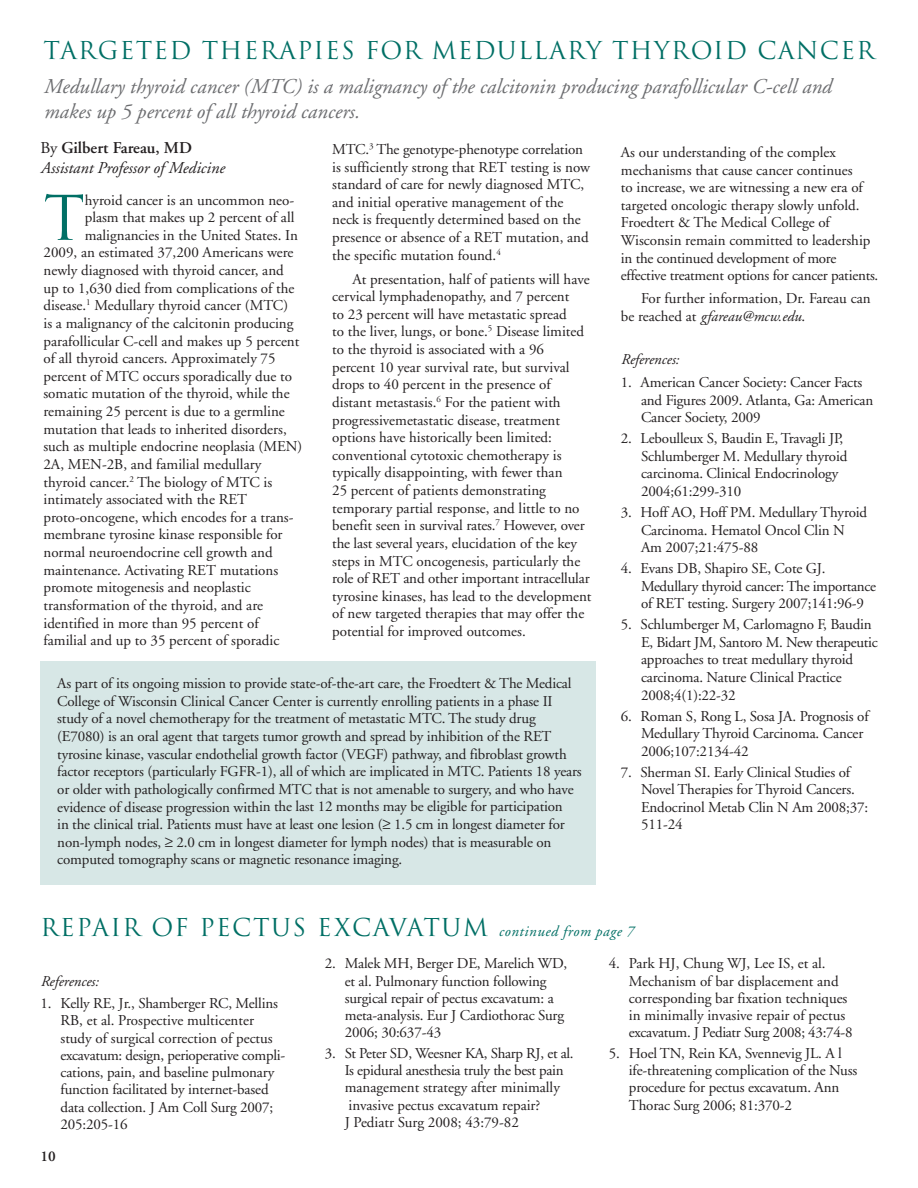
<style>
.page{position:relative;width:918px;height:1188px;background:#fff}
.page>*{position:absolute;margin:0;border:0;box-sizing:border-box;transform-origin:0 0}
.t1{font:60px "Trajan";color:#006f65}
.t2{font:24px "Trajan";letter-spacing:.05em;color:#006f65}
.t3{font:italic 21px/25.2px "Adobe Garamond";color:#6c6d70}
.t4{font:italic 16.5px/19.8px "Adobe Garamond";color:#231f20}
.t5{font:15px/17.7px "Adobe Garamond";letter-spacing:-.005em;color:#231f20}
.t6{font:italic 15px "Adobe Garamond";color:#231f20}
.t7{font:600 15px "Adobe Garamond";color:#231f20}
.s1{font-style:normal}
.s2{font-weight:600;font-style:normal}
.s3{font-style:italic}
.s4{font-family:"Adobe Garamond";font-style:italic;font-size:15px}
</style>
<div class="page">
<div style="left:40px;top:661px;width:556px;height:223px;background:#d7e7e6"></div>
<h2 class="t2" style="left:44px;top:36px;width:832px">TARGETED THERAPIES FOR MEDULLARY THYROID CANCER</h2>
<h3 class="t3" style="left:44px;top:75px;width:789px">Medullary thyroid cancer (MTC) is a malignancy of the calcitonin producing parafollicular C-cell and makes up 5 percent of all thyroid cancers.</h3>
<p class="t4" style="left:40px;top:140px;width:185px"><span class="s1">By</span> <span class="s2">Gilbert Fareau, MD<br></span>Assistant Professor of Medicine</p>
<h1 class="t1" style="left:44px;top:184px;width:43px">T</h1>
<p class="t5" style="left:85px;top:192px;width:211px">hyroid cancer is an uncommon neo-</p>
<p class="t5" style="left:85px;top:210px;width:211px">plasm that makes up 2 percent of all</p>
<p class="t5" style="left:85px;top:227px;width:215px">malignancies in the United States. In</p>
<p class="t5" style="left:44px;top:245px;width:252px">2009, an estimated 37,200 Americans were</p>
<p class="t5" style="left:44px;top:263px;width:242px">newly diagnosed with thyroid cancer, and</p>
<p class="t5" style="left:44px;top:280px;width:253px">up to 1,630 died from complications of the</p>
<p class="t5" style="left:43px;top:298px;width:246px">disease.<sup>1</sup> Medullary thyroid cancer (MTC)</p>
<p class="t5" style="left:43px;top:316px;width:252px">is a malignancy of the calcitonin producing</p>
<p class="t5" style="left:43px;top:333px;width:257px">parafollicular C-cell and makes up 5 percent</p>
<p class="t5" style="left:43px;top:351px;width:234px">of all thyroid cancers. Approximately 75</p>
<p class="t5" style="left:43px;top:368px;width:250px">percent of MTC occurs sporadically due to</p>
<p class="t5" style="left:43px;top:386px;width:248px">somatic mutation of the thyroid, while the</p>
<p class="t5" style="left:43px;top:404px;width:243px">remaining 25 percent is due to a germline</p>
<p class="t5" style="left:43px;top:421px;width:245px">mutation that leads to inherited disorders,</p>
<p class="t5" style="left:43px;top:439px;width:260px">such as multiple endocrine neoplasia (MEN)</p>
<p class="t5" style="left:43px;top:457px;width:220px">2A, MEN-2B, and familial medullary</p>
<p class="t5" style="left:43px;top:474px;width:230px">thyroid cancer.<sup>2</sup> The biology of MTC is</p>
<p class="t5" style="left:44px;top:492px;width:205px">intimately associated with the RET</p>
<p class="t5" style="left:44px;top:509px;width:252px">proto-oncogene, which encodes for a trans-</p>
<p class="t5" style="left:44px;top:527px;width:241px">membrane tyrosine kinase responsible for</p>
<p class="t5" style="left:44px;top:545px;width:231px">normal neuroendocrine cell growth and</p>
<p class="t5" style="left:44px;top:562px;width:236px">maintenance. Activating RET mutations</p>
<p class="t5" style="left:44px;top:580px;width:209px">promote mitogenesis and neoplastic</p>
<p class="t5" style="left:44px;top:598px;width:221px">transformation of the thyroid, and are</p>
<p class="t5" style="left:44px;top:615px;width:217px">identified in more than 95 percent of</p>
<p class="t5" style="left:44px;top:633px;width:237px">familial and up to 35 percent of sporadic</p>
<p class="t5" style="left:332px;top:142px;width:259px">MTC.<sup>3</sup> The genotype-phenotype correlation is sufficiently strong that RET testing is now standard of care for newly diagnosed MTC, and initial operative management of the neck is frequently determined based on the presence or absence of a RET mutation, and the specific mutation found.<sup>4</sup></p>
<p class="t5" style="left:332px;top:271px;width:261px;text-indent:20px">At presentation, half of patients will have cervical lymphadenopathy, and 7 percent<br>to 23 percent will have metastatic spread<br>to the liver, lungs, or bone.<sup>5</sup> Disease limited to the thyroid is associated with a 96<br>percent 10 year survival rate, but survival drops to 40 percent in the presence of distant metastasis.<sup>6</sup> For the patient with progressivemetastatic disease, treatment options have historically been limited: conventional cytotoxic chemotherapy is typically disappointing, with fewer than<br>25 percent of patients demonstrating temporary partial response, and little to no benefit seen in survival rates.<sup>7</sup> However, over the last several years, elucidation of the key steps in MTC oncogenesis, particularly the role of RET and other important intracellular tyrosine kinases, has lead to the development of new targeted therapies that may offer the potential for improved outcomes.</p>
<p class="t5" style="left:57px;top:676px;width:526px">As part of its ongoing mission to provide state-of-the-art care, the Froedtert &amp; The Medical College of Wisconsin Clinical Cancer Center is currently enrolling patients in a phase II study of a novel chemotherapy for the treatment of metastatic MTC. The study drug (E7080) is an oral agent that targets tumor growth and spread by inhibition of the RET tyrosine kinase, vascular endothelial growth factor (VEGF) pathway, and fibroblast growth factor receptors (particularly FGFR-1), all of which are implicated in MTC. Patients 18 years or older with pathologically confirmed MTC that is not amenable to surgery, and who have evidence of disease progression within the last 12 months may be eligible for participation<br>in the clinical trial. Patients must have at least one lesion (≥ 1.5 cm in longest diameter for non-lymph nodes, ≥ 2.0 cm in longest diameter for lymph nodes) that is measurable on computed tomography scans or magnetic resonance imaging.</p>
<p class="t5" style="left:621px;top:145px;width:259px">As our understanding of the complex mechanisms that cause cancer continues<br>to increase, we are witnessing a new era of targeted oncologic therapy slowly unfold.<br>Froedtert &amp; The Medical College of Wisconsin remain committed to leadership in the continued development of more effective treatment options for cancer patients.</p>
<p class="t5" style="left:621px;top:291px;width:251px;text-indent:20px">For further information, Dr. Fareau can be reached at <span class="s3">gfareau@mcw.edu</span>.</p>
<p class="t6" style="left:621px;top:353px;width:60px">References:</p>
<p class="t5" style="left:641px;top:375px;width:234px;text-indent:-20px">1. American Cancer Society: Cancer Facts and Figures 2009. Atlanta, Ga: American<br>Cancer Society, 2009</p>
<p class="t5" style="left:641px;top:431px;width:208px;text-indent:-20px">2. Leboulleux S, Baudin E, Travagli JP,<br>Schlumberger M. Medullary thyroid carcinoma. Clinical Endocrinology<br>2004;61:299-310</p>
<p class="t5" style="left:641px;top:505px;width:228px;text-indent:-20px">3. Hoff AO, Hoff PM. Medullary Thyroid<br>Carcinoma. Hematol Oncol Clin N<br>Am 2007;21:475-88</p>
<p class="t5" style="left:641px;top:561px;width:237px;text-indent:-20px">4. Evans DB, Shapiro SE, Cote GJ.<br>Medullary thyroid cancer: The importance of RET testing. Surgery 2007;141:96-9</p>
<p class="t5" style="left:641px;top:617px;width:238px;text-indent:-20px">5. Schlumberger M, Carlomagno F, Baudin E, Bidart JM, Santoro M. New therapeutic approaches to treat medullary thyroid carcinoma. Nature Clinical Practice 2008;4(1):22-32</p>
<p class="t5" style="left:641px;top:708px;width:229px;text-indent:-20px">6. Roman S, Rong L, Sosa JA. Prognosis of<br>Medullary Thyroid Carcinoma. Cancer<br>2006;107:2134-42</p>
<p class="t5" style="left:641px;top:764px;width:229px;text-indent:-20px">7. Sherman SI. Early Clinical Studies of<br>Novel Therapies for Thyroid Cancers.<br>Endocrinol Metab Clin N Am 2008;37:<br>511-24</p>
<h2 class="t2" style="left:40px;top:913px;width:595px">REPAIR OF PECTUS EXCAVATUM <span class="s4">continued from page 7</span></h2>
<p class="t6" style="left:40px;top:975px;width:60px">References:</p>
<p class="t5" style="left:61px;top:996px;width:226px;line-height:17.2px;text-indent:-20px">1. Kelly RE, Jr., Shamberger RC, Mellins RB, et al. Prospective multicenter study of surgical correction of pectus excavatum: design, perioperative compli&shy;cations, pain, and baseline pulmonary function facilitated by internet-based data collection. J Am Coll Surg 2007; 205:205-16</p>
<p class="t7" style="left:40px;top:1150px;width:17px">10</p>
<p class="t5" style="left:345px;top:956px;width:224px;line-height:17.2px;text-indent:-20px">2. Malek MH, Berger DE, Marelich WD, et al. Pulmonary function following surgical repair of pectus excavatum: a meta-analysis. Eur J Cardiothorac Surg 2006; 30:637-43</p>
<p class="t5" style="left:345px;top:1046px;width:230px;line-height:17.2px;text-indent:-20px">3. St Peter SD, Weesner KA, Sharp RJ, et al.<br>Is epidural anesthesia truly the best pain management strategy after minimally invasive pectus excavatum repair?<br>J Pediatr Surg 2008; 43:79-82</p>
<p class="t5" style="left:629px;top:956px;width:225px;line-height:17.2px;text-indent:-20px">4. Park HJ, Chung WJ, Lee IS, et al.<br>Mechanism of bar displacement and corresponding bar fixation techniques in minimally invasive repair of pectus excavatum. J Pediatr Surg 2008; 43:74-8</p>
<p class="t5" style="left:629px;top:1046px;width:230px;line-height:17.2px;text-indent:-20px">5. Hoel TN, Rein KA, Svennevig JL. A l ife-threatening complication of the Nuss procedure for pectus excavatum. Ann Thorac Surg 2006; 81:370-2</p>
</div>
